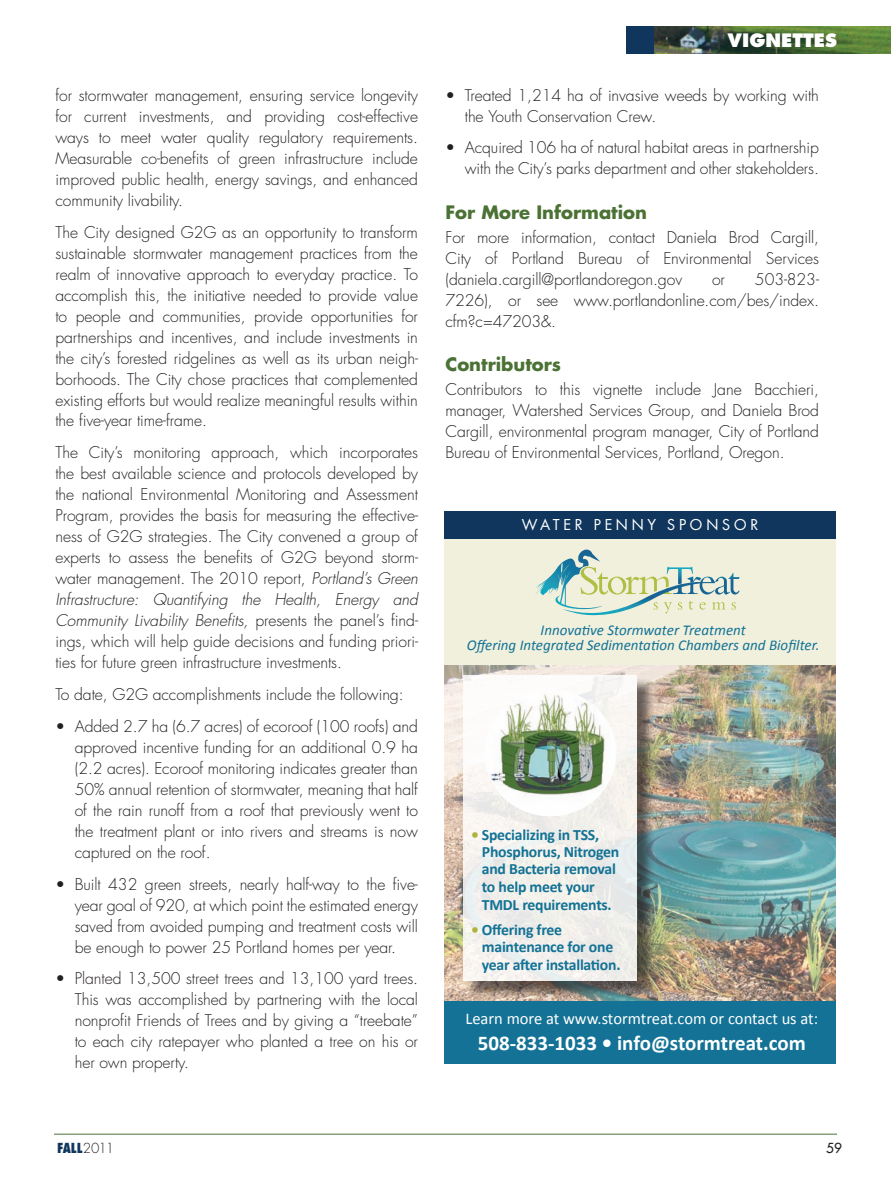
<style>
.page{position:relative;width:891px;height:1188px;background:#fff}
.page>*{position:absolute;margin:0;border:0;box-sizing:border-box;transform-origin:0 0}
.t1{font:700 21px "Calibri";color:#fff}
.t2{font:700 18px "Futura";color:#4b7234}
.t3{font:800 18px "Futura";color:#fff}
.t4{font:16.5px "Calibri";color:#fff}
.t5{font:16.5px "Futura T";letter-spacing:.2em;color:#fff}
.t6{font:300 15.75px/21px "Futura";letter-spacing:-.005em;color:#231f20;text-align:justify}
.t7{font:700 15.75px/17.2px "Calibri";letter-spacing:-.015em;color:#137295}
.t8{font:italic 15px/15px "Calibri";color:#137295;text-align:center}
.t9{font:800 condensed 13.5px "Futura";color:#10365d}
.t10{font:13.5px "Futura";color:#231f20}
.s1{font-style:italic}
.s2{color:#afb243}
.s3{font-weight:300;font-stretch:normal;color:#231f20}
</style>
<div class="page">
<img style="left:654px;top:27px;width:237px;height:27px">
<hr style="left:54px;top:1134px;width:783px;height:1px;background:#4b7234">
<div style="left:626px;top:27px;width:28px;height:27px;background:#10365d"></div>
<img style="left:444px;top:664px;width:392px;height:337px">
<div style="left:466px;top:678px;width:190px;height:321px;background:#231f20;opacity:.75"></div>
<div style="left:464px;top:675px;width:173px;height:305px;background:linear-gradient(to right,#f5f3f1,#eeeeeb)"></div>
<div style="left:444px;top:534px;width:392px;height:130px;background:#f0f0dd"></div>
<svg style="left:535px;top:550px;width:205px;height:66px"></svg>
<img style="left:484px;top:690px;width:132px;height:126px">
<div style="left:444px;top:1001px;width:392px;height:62px;background:#137295"></div>
<div style="left:444px;top:511px;width:392px;height:27px;background:#10365d"></div>
<p class="t6" style="left:55px;top:85px;width:364px">for stormwater management, ensuring service longevity for current investments, and providing cost-effective ways to meet water quality regulatory requirements.<br>Measurable co-benefits of green infrastructure include improved public health, energy savings, and enhanced community livability.</p>
<p class="t6" style="left:55px;top:221px;width:364px">The City designed G2G as an opportunity to transform sustainable stormwater management practices from the realm of innovative approach to everyday practice. To accomplish this, the initiative needed to provide value to people and communities, provide opportunities for partnerships and incentives, and include investments in the city’s forested ridgelines as well as its urban neigh&shy;borhoods. The City chose practices that complemented existing efforts but would realize meaningful results within the five-year time-frame.</p>
<p class="t6" style="left:55px;top:442px;width:364px">The City’s monitoring approach, which incorporates the best available science and protocols developed by the national Environmental Monitoring and Assessment Program, provides the basis for measuring the effective&shy;ness of G2G strategies. The City convened a group of experts to assess the benefits of G2G beyond storm&shy;water management. The 2010 report, <span class="s1">Portland’s Green Infrastructure: Quantifying the Health, Energy and Community Livability Benefits,</span> presents the panel’s find&shy;ings, which will help guide decisions and funding priori&shy;ties for future green infrastructure investments.</p>
<p class="t6" style="left:55px;top:684px;width:350px">To date, G2G accomplishments include the following:</p>
<p class="t6" style="left:75px;top:716px;width:345px;text-indent:-19px">• Added 2.7 ha (6.7 acres) of ecoroof (100 roofs) and approved incentive funding for an additional 0.9 ha (2.2 acres). Ecoroof monitoring indicates greater than 50% annual retention of stormwater, meaning that half of the rain runoff from a roof that previously went to the treatment plant or into rivers and streams is now captured on the roof.</p>
<p class="t6" style="left:75px;top:874px;width:345px;text-indent:-19px">• Built 432 green streets, nearly half-way to the five&shy;year goal of 920, at which point the estimated energy saved from avoided pumping and treatment costs will be enough to power 25 Portland homes per year.</p>
<p class="t6" style="left:75px;top:968px;width:345px;text-indent:-19px">• Planted 13,500 street trees and 13,100 yard trees.<br>This was accomplished by partnering with the local nonprofit Friends of Trees and by giving a “treebate” to each city ratepayer who planted a tree on his or her own property.</p>
<p class="t3" style="left:728px;top:29px;width:111px">VIGNETTES</p>
<p class="t6" style="left:465px;top:85px;width:356px;text-indent:-19px">• Treated 1,214 ha of invasive weeds by working with the Youth Conservation Crew.</p>
<p class="t6" style="left:446px;top:137px;width:375px;text-align:right">• Acquired 106 ha of natural habitat areas in partnership with the City’s parks department and other stakeholders.</p>
<p class="t2" style="left:446px;top:199px;width:203px">For More Information</p>
<p class="t6" style="left:446px;top:227px;width:375px">For more information, contact Daniela Brod Cargill, City of Portland Bureau of Environmental Services (daniela.cargill@portlandoregon.gov</p>
<p class="t6" style="left:446px;top:269px;width:375px;text-indent:309px">503-823- 7226), or see www.portlandonline.com/bes/index. cfm?c=47203&amp;.</p>
<p class="t2" style="left:446px;top:352px;width:117px">Contributors</p>
<p class="t6" style="left:446px;top:379px;width:375px">Contributors to this vignette include Jane Bacchieri, manager, Watershed Services Group, and Daniela Brod Cargill, environmental program manager, City of Portland Bureau of Environmental Services, Portland, Oregon.</p>
<p class="t6" style="left:712px;top:269px;width:14px">or</p>
<p class="t5" style="left:522px;top:515px;width:238px">WATER PENNY SPONSOR</p>
<p class="t8" style="left:467px;top:622px;width:354px">Innovative Stormwater Treatment<br>Offering Integrated Sedimentation Chambers and Biofilter.</p>
<p class="t7" style="left:482px;top:825px;width:139px;text-indent:-11px"><span class="s2">•</span> Specializing in TSS,<br>Phosphorus, Nitrogen and Bacteria removal to help meet your</p>
<p class="t7" style="left:482px;top:896px;width:131px">TMDL requirements.</p>
<p class="t7" style="left:482px;top:921px;width:140px;text-indent:-11px"><span class="s2">•</span> Offering free maintenance for one year after installation.</p>
<p class="t4" style="left:466px;top:1009px;width:354px">Learn more at www.stormtreat.com or contact us at:</p>
<h1 class="t1" style="left:478px;top:1030px;width:330px">508-833-1033 • info@stormtreat.com</h1>
<p class="t9" style="left:57px;top:1140px;width:59px">FALL<span class="s3">2011</span></p>
<p class="t10" style="left:826px;top:1139px;width:17px">59</p>
</div>
